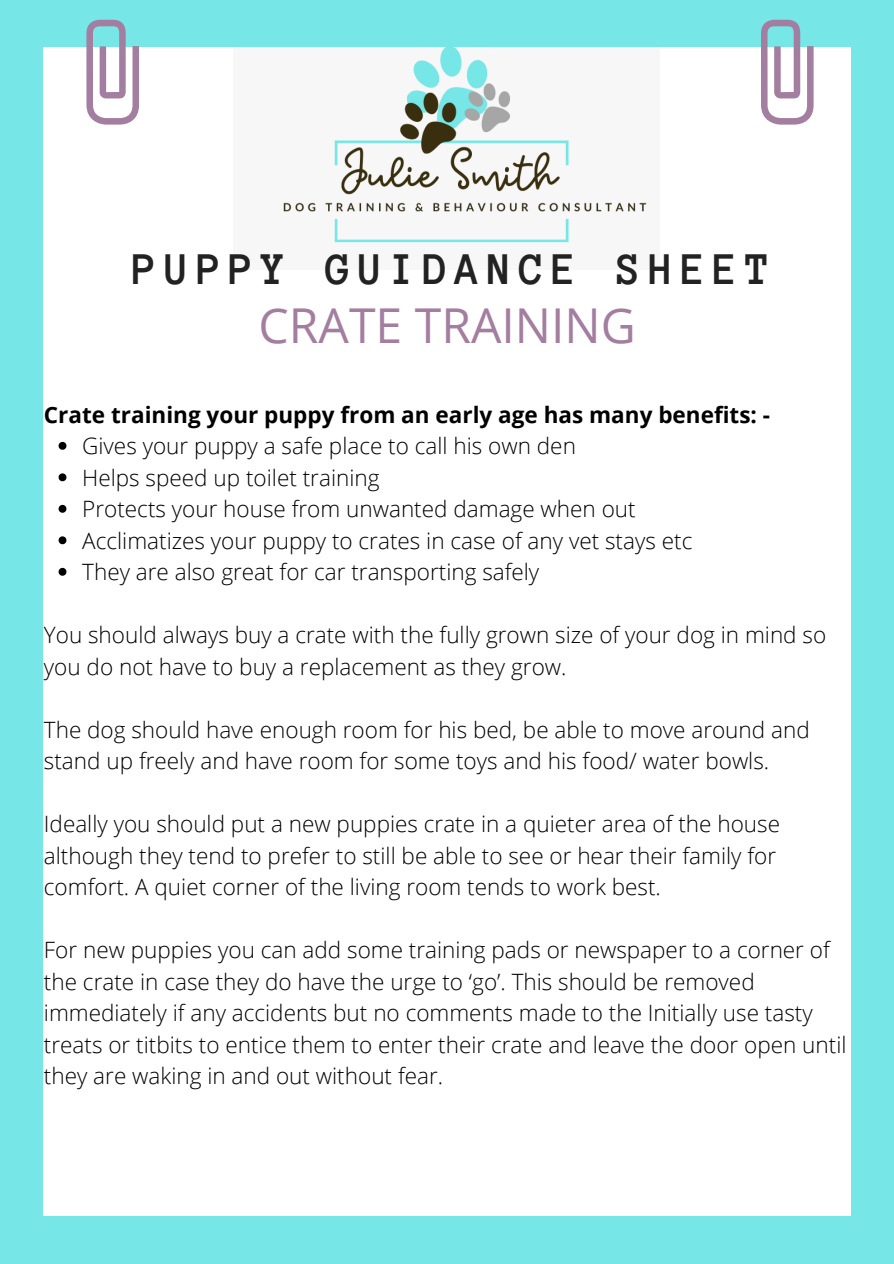
<style>
.page{position:relative;width:894px;height:1264px;background:#fff}
.page>*{position:absolute;margin:0;border:0;box-sizing:border-box;transform-origin:0 0}
.t1{font:48px "Open Sans";color:#a47ea0}
.t2{font:700 46.35px "Anonymous Pro";letter-spacing:.15em;color:#222}
.t3{font:300 22.5px/31.5px "Open Sans";color:#000}
.t4{font:700 22.5px "Open Sans";color:#000}
</style>
<div class="page">
<div style="left:0;top:0;width:893px;height:1263px;background:#76e6e6"></div>
<div style="left:44px;top:48px;width:806px;height:1168px;background:#fff"></div>
<svg style="left:43px;top:19px;width:137px;height:127px"></svg>
<svg style="left:712px;top:19px;width:139px;height:127px"></svg>
<img style="left:283px;top:48px;width:364px;height:195px">
<svg style="left:59px;top:442px;width:7px;height:8px"></svg>
<svg style="left:59px;top:473px;width:7px;height:8px"></svg>
<svg style="left:59px;top:505px;width:7px;height:8px"></svg>
<svg style="left:59px;top:536px;width:7px;height:8px"></svg>
<svg style="left:59px;top:568px;width:7px;height:7px"></svg>
<h2 class="t2" style="left:132px;top:246px;width:640px">PUPPY GUIDANCE SHEET</h2>
<h1 class="t1" style="left:258px;top:292px;width:378px">CRATE TRAINING</h1>
<p class="t4" style="left:44px;top:399px;width:727px">Crate training your puppy from an early age has many benefits: -</p>
<p class="t3" style="left:82px;top:430px;width:611px">Gives your puppy a safe place to call his own den<br>Helps speed up toilet training<br>Protects your house from unwanted damage when out Acclimatizes your puppy to crates in case of any vet stays etc They are also great for car transporting safely</p>
<p class="t3" style="left:44px;top:618px;width:783px">You should always buy a crate with the fully grown size of your dog in mind so you do not have to buy a replacement as they grow.</p>
<p class="t3" style="left:44px;top:713px;width:767px">The dog should have enough room for his bed, be able to move around and stand up freely and have room for some toys and his food/ water bowls.</p>
<p class="t3" style="left:44px;top:807px;width:737px">Ideally you should put a new puppies crate in a quieter area of the house although they tend to prefer to still be able to see or hear their family for comfort. A quiet corner of the living room tends to work best.</p>
<p class="t3" style="left:44px;top:933px;width:803px">For new puppies you can add some training pads or newspaper to a corner of the crate in case they do have the urge to ‘go’. This should be removed immediately if any accidents but no comments made to the Initially use tasty treats or titbits to entice them to enter their crate and leave the door open until they are waking in and out without fear.</p>
</div>
